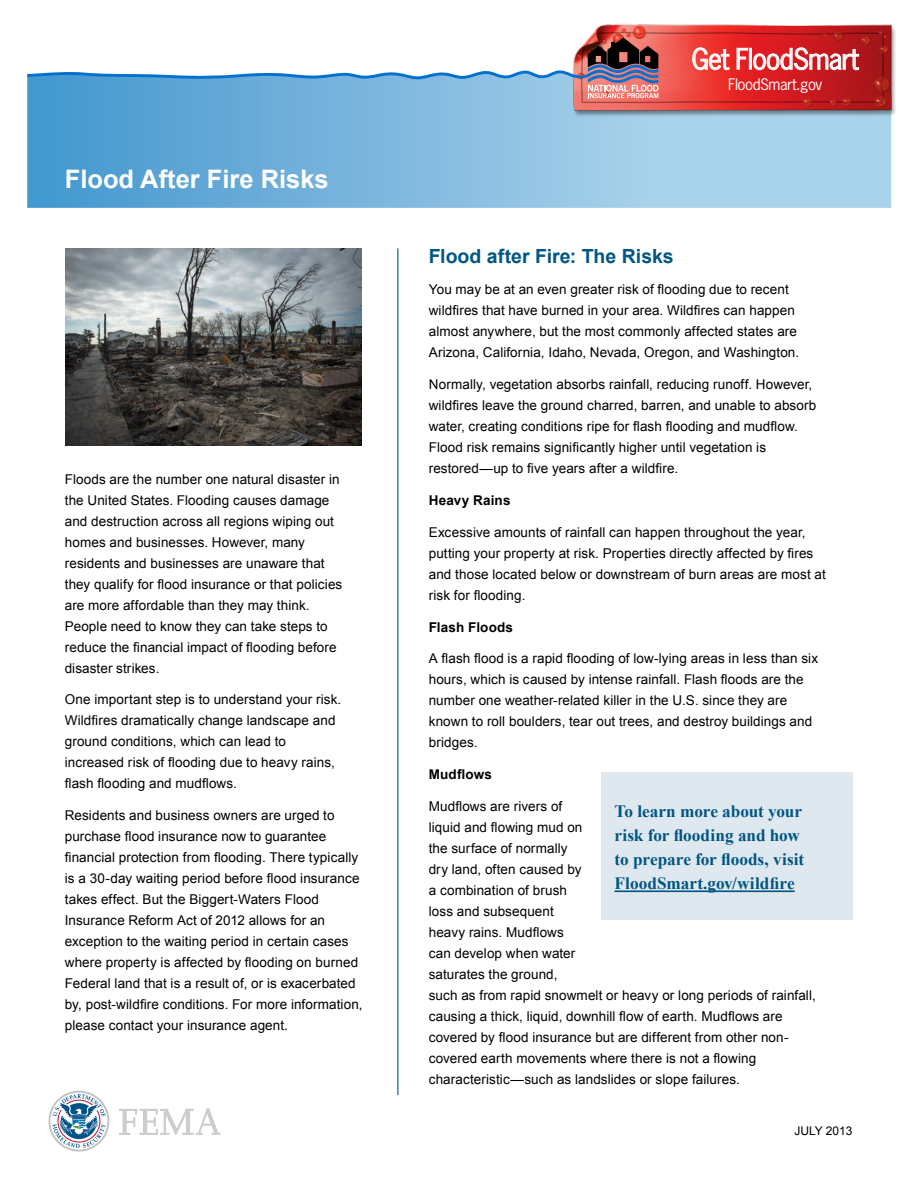
<style>
.page{position:relative;width:918px;height:1188px;background:#fff}
.page>*{position:absolute;margin:0;border:0;box-sizing:border-box;transform-origin:0 0}
.t1{font:27px "News Gothic Std";letter-spacing:-.03em;color:#fff}
.t2{font:700 25.5px "Arial";color:#fff}
.t3{font:700 19.5px "Arial";color:#005683}
.t4{font:700 17.25px/24px "Times New Roman";color:#005683}
.t5{font:15px "News Gothic Std";letter-spacing:-.03em;color:#fff}
.text{font:13.5px/21px "Arial";letter-spacing:.005em;color:#000}
.text-2{font:700 13.5px "Arial";letter-spacing:.01em;color:#000}
.t6{font:12px "Arial";color:#000}
</style>
<div class="page">
<svg style="left:27px;top:98px;width:864px;height:110px;background:#81badf"></svg>
<svg style="left:119px;top:1108px;width:102px;height:27px"></svg>
<svg style="left:49px;top:1091px;width:60px;height:61px"></svg>
<hr style="left:397px;top:248px;width:1px;height:847px;background:#005683">
<img style="left:569px;top:24px;width:327px;height:97px">
<svg style="left:27px;top:37px;width:632px;height:61px"></svg>
<img style="left:65px;top:248px;width:296px;height:197px">
<svg style="left:693px;top:48px;width:36px;height:22px"></svg>
<svg style="left:737px;top:48px;width:122px;height:22px;background:#dc5b5f"></svg>
<div style="left:602px;top:773px;width:251px;height:147px;background:#dfe7ef"></div>
<hr style="left:615px;top:890px;width:180px;height:2px;background:#005683">
<h1 class="t2" style="left:65px;top:162px;width:265px">Flood After Fire Risks</h1>
<p class="text" style="left:65px;top:468px;width:279px">Floods are the number one natural disaster in the United States. Flooding causes damage and destruction across all regions wiping out homes and businesses. However, many residents and businesses are unaware that they qualify for flood insurance or that policies are more affordable than they may think.<br>People need to know they can take steps to reduce the financial impact of flooding before disaster strikes.</p>
<p class="text" style="left:65px;top:689px;width:278px">One important step is to understand your risk.<br>Wildfires dramatically change landscape and ground conditions, which can lead to increased risk of flooding due to heavy rains, flash flooding and mudflows.</p>
<p class="text" style="left:65px;top:805px;width:299px">Residents and business owners are urged to purchase flood insurance now to guarantee financial protection from flooding. There typically is a 30-day waiting period before flood insurance takes effect. But the Biggert-Waters Flood Insurance Reform Act of 2012 allows for an exception to the waiting period in certain cases where property is affected by flooding on burned Federal land that is a result of, or is exacerbated by, post-wildfire conditions. For more information, please contact your insurance agent.</p>
<p class="t1" style="left:692px;top:42px;width:169px">Get FloodSmart</p>
<p class="t5" style="left:728px;top:75px;width:96px">FloodSmart.gov</p>
<h2 class="t3" style="left:429px;top:243px;width:246px">Flood after Fire: The Risks</h2>
<p class="text" style="left:429px;top:279px;width:372px">You may be at an even greater risk of flooding due to recent wildfires that have burned in your area. Wildfires can happen almost anywhere, but the most commonly affected states are Arizona, California, Idaho, Nevada, Oregon, and Washington.</p>
<p class="text" style="left:429px;top:374px;width:389px">Normally, vegetation absorbs rainfall, reducing runoff. However, wildfires leave the ground charred, barren, and unable to absorb water, creating conditions ripe for flash flooding and mudflow.<br>Flood risk remains significantly higher until vegetation is restored—up to five years after a wildfire.</p>
<p class="text-2" style="left:429px;top:491px;width:83px">Heavy Rains</p>
<p class="text" style="left:429px;top:522px;width:399px">Excessive amounts of rainfall can happen throughout the year, putting your property at risk. Properties directly affected by fires and those located below or downstream of burn areas are most at risk for flooding.</p>
<h3 class="text-2" style="left:429px;top:618px;width:86px">Flash Floods</h3>
<p class="text" style="left:429px;top:648px;width:391px">A flash flood is a rapid flooding of low-lying areas in less than six hours, which is caused by intense rainfall. Flash floods are the number one weather-related killer in the U.S. since they are known to roll boulders, tear out trees, and destroy buildings and bridges.</p>
<h3 class="text-2" style="left:429px;top:766px;width:65px">Mudflows</h3>
<p class="text" style="left:429px;top:796px;width:389px">Mudflows are rivers of<br>liquid and flowing mud on<br>the surface of normally<br>dry land, often caused by<br>a combination of brush<br>loss and subsequent<br>heavy rains. Mudflows<br>can develop when water<br>saturates the ground,<br>such as from rapid snowmelt or heavy or long periods of rainfall, causing a thick, liquid, downhill flow of earth. Mudflows are covered by flood insurance but are different from other non&shy;covered earth movements where there is not a flowing characteristic—such as landslides or slope failures.</p>
<p class="t4" style="left:615px;top:799px;width:191px">To learn more about your risk for flooding and how to prepare for floods, visit<br>FloodSmart.gov/wildfire</p>
<p class="t6" style="left:794px;top:1123px;width:60px">JULY 2013</p>
</div>
